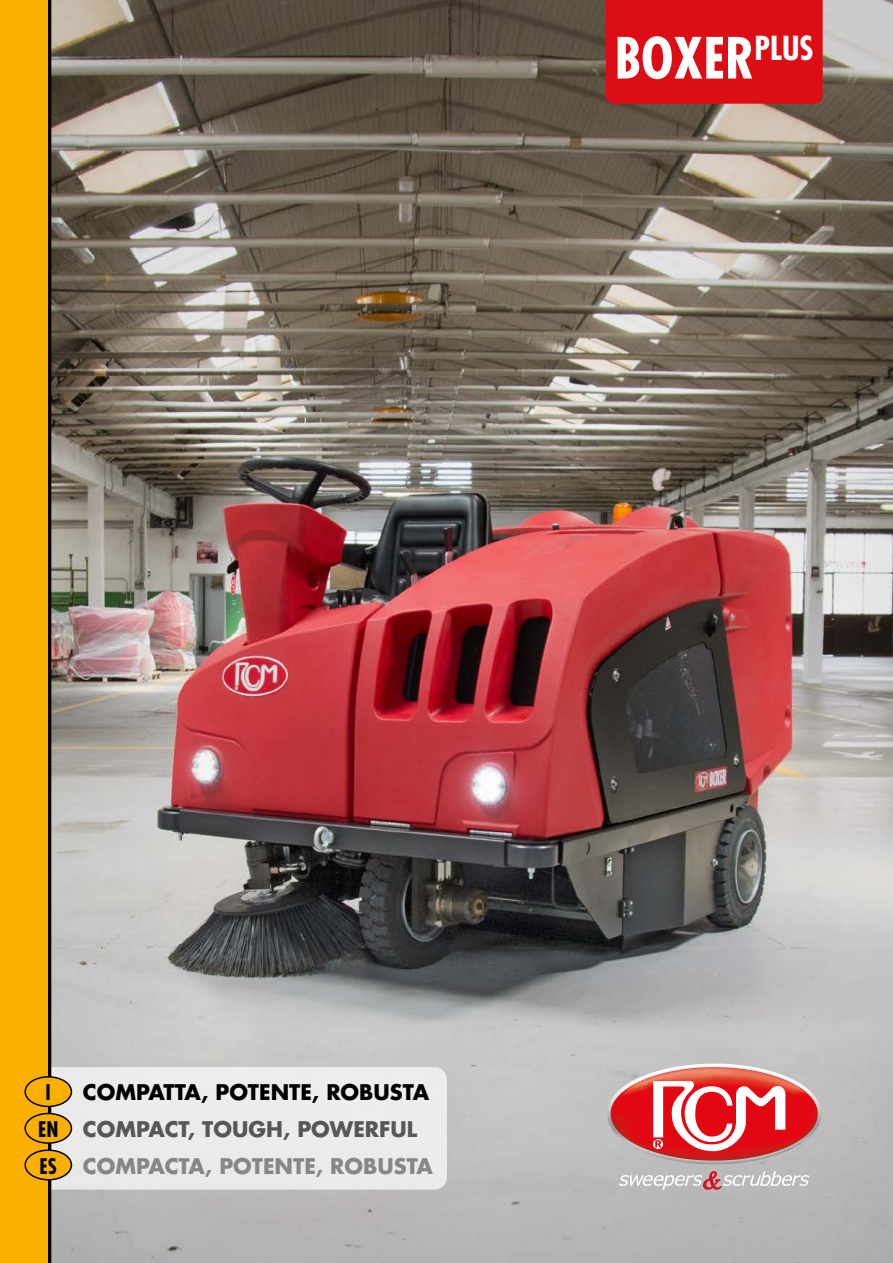
<style>
.page{position:relative;width:893px;height:1263px;background:#fff}
.page>*{position:absolute;margin:0;border:0;box-sizing:border-box;transform-origin:0 0}
.t1{font:700 condensed 55.2px "Futura Std";color:#fff}
.t2{font:700 21px/36.6px "Futura Std";color:#000}
.t3{font:700 condensed 21px "Futura Std";color:#000}
.s1{font-stretch:condensed}
.s2{color:#575756}
.s3{color:#878787}
</style>
<div class="page">
<img style="left:51px;top:0;width:842px;height:1263px">
<div style="left:606px;top:0;width:217px;height:104px;background:#dc0d15"></div>
<div style="left:38px;top:1067px;width:409px;height:122px;background:#ececec;border-radius:13px"></div>
<div style="left:45px;top:0;width:6px;height:1263px;background:#000"></div>
<div style="left:0;top:0;width:48px;height:1263px;background:#f9b000"></div>
<div style="left:25px;top:1077px;width:46px;height:29px;background:#f9b000;border-radius:50%"></div>
<div style="left:24px;top:1076px;width:48px;height:31px;border:2px solid #000;border-radius:50%"></div>
<div style="left:25px;top:1113px;width:46px;height:30px;background:#f9b000;border-radius:50%"></div>
<div style="left:24px;top:1113px;width:48px;height:31px;border:2px solid #000;border-radius:50%"></div>
<div style="left:25px;top:1150px;width:46px;height:30px;background:#f9b000;border-radius:50%"></div>
<div style="left:24px;top:1149px;width:48px;height:31px;border:2px solid #000;border-radius:50%"></div>
<svg style="left:619px;top:1171px;width:190px;height:19px;background:#c8c0c0"></svg>
<svg style="left:607px;top:1063px;width:211px;height:101px"></svg>
<h1 class="t1" style="left:615px;top:24px;width:201px">BOXER<sup>PLUS</sup></h1>
<p class="t2" style="left:38px;top:1074px;width:396px;text-indent:45px">COMPATTA, POTENTE, ROBUSTA<br><span class="s1">EN</span> <span class="s2">COMPACT, TOUGH, POWERFUL<br></span><span class="s1">ES</span> <span class="s3">COMPACTA, POTENTE, ROBUSTA</span></p>
<p class="t3" style="left:46px;top:1079px;width:7px">I</p>
</div>
